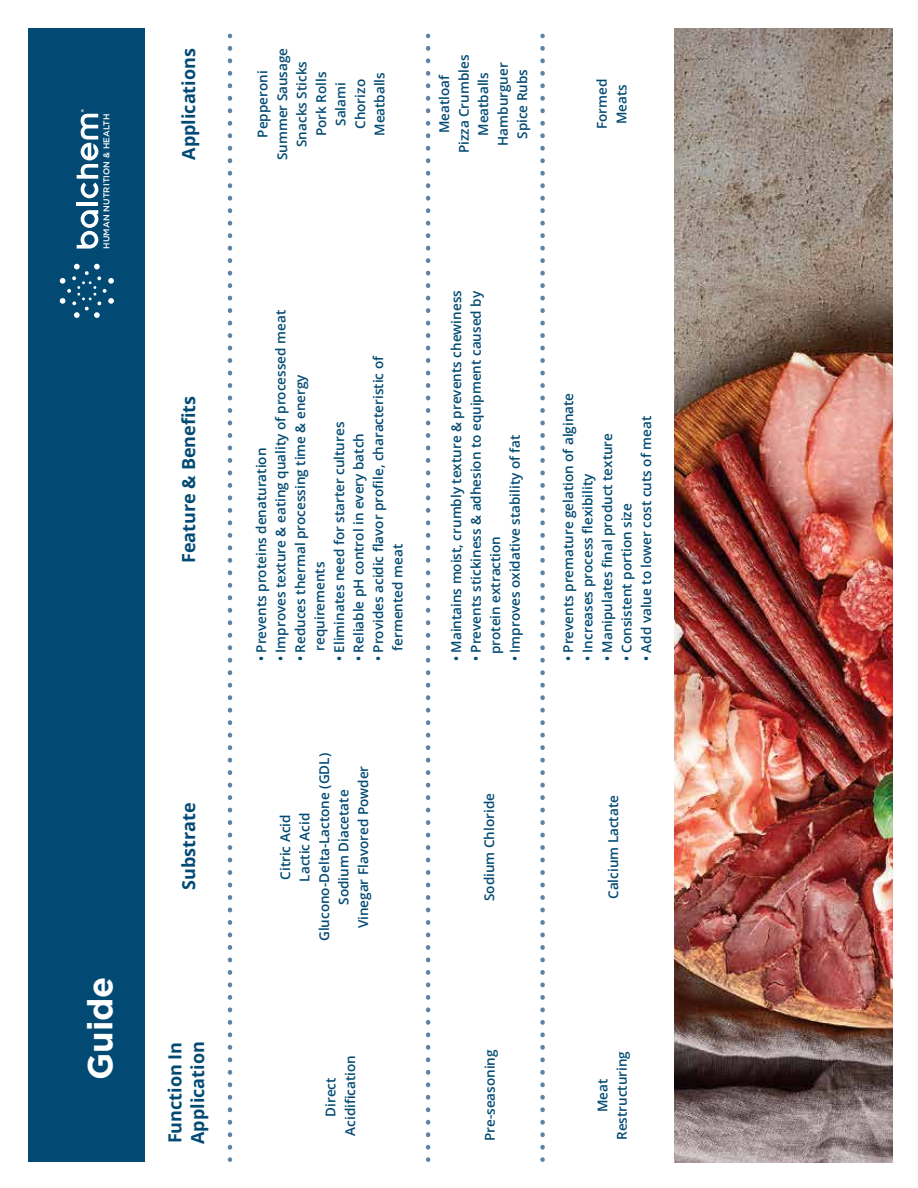
<style>
.page{position:relative;width:918px;height:1188px;background:#fff}
.page>*{position:absolute;margin:0;border:0;box-sizing:border-box;transform-origin:0 0}
.t1{font:700 34.5px "Gotham";color:#fff}
.t2{font:700 18px/22.5px "Open Sans";color:#024a73}
.t3{font:600 13.5px/19.5px "Open Sans";color:#024a73;text-align:center}
.t4{font:500 8.55px "Gotham";letter-spacing:.015em;color:#fff}
</style>
<div class="page">
<div style="left:29px;top:28px;width:116px;height:1134px;background:#024a73"></div>
<svg style="left:426px;top:36px;width:4px;height:1111px"></svg>
<svg style="left:540px;top:36px;width:5px;height:1111px"></svg>
<img style="left:674px;top:28px;width:219px;height:1134px">
<svg style="left:228px;top:36px;width:4px;height:1111px"></svg>
<svg style="left:60px;top:264px;width:54px;height:54px"></svg>
<svg style="left:77px;top:210px;width:21px;height:39px"></svg>
<hr style="left:77px;top:202px;width:21px;height:4px;background:#fff">
<svg style="left:77px;top:109px;width:21px;height:89px"></svg>
<p class="t4" style="left:101px;top:249px;width:137px;rotate:-90deg">HUMAN NUTRITION &amp; HEALTH</p>
<h1 class="t1" style="left:80px;top:1080px;width:105px;rotate:-90deg">Guide</h1>
<h2 class="t2" style="left:177px;top:160px;width:113px;rotate:-90deg">Applications</h2>
<p class="t3" style="left:253px;top:160px;width:114px;rotate:-90deg">Pepperoni<br>Summer Sausage<br>Snacks Sticks<br>Pork Rolls<br>Salami<br>Chorizo<br>Meatballs</p>
<p class="t3" style="left:434px;top:153px;width:100px;rotate:-90deg">Meatloaf<br>Pizza Crumbles<br>Meatballs<br>Hamburguer<br>Spice Rubs</p>
<p class="t3" style="left:592px;top:129px;width:52px;rotate:-90deg">Formed<br>Meats</p>
<h2 class="t2" style="left:177px;top:563px;width:169px;rotate:-90deg">Feature &amp; Benefits</h2>
<h2 class="t2" style="left:177px;top:890px;width:89px;rotate:-90deg">Substrate</h2>
<h2 class="t2" style="left:163px;top:1144px;width:104px;rotate:-90deg">Function In<br>Application</h2>
<p class="t3" style="left:271px;top:661px;width:353px;rotate:-90deg">• Improves texture &amp; eating quality of processed meat</p>
<p class="t3" style="left:368px;top:651px;width:297px;text-align:left;text-indent:-11px;rotate:-90deg">• Provides acidic flavor profile, characteristic of fermented meat</p>
<p class="t3" style="left:290px;top:651px;width:278px;text-align:left;text-indent:-11px;rotate:-90deg">• Reduces thermal processing time &amp; energy requirements</p>
<p class="t3" style="left:329px;top:661px;width:241px;rotate:-90deg">• Eliminates need for starter cultures</p>
<p class="t3" style="left:349px;top:661px;width:230px;rotate:-90deg">• Reliable pH control in every batch</p>
<p class="t3" style="left:251px;top:661px;width:215px;rotate:-90deg">• Prevents proteins denaturation</p>
<p class="t3" style="left:275px;top:941px;width:190px;rotate:-90deg">Citric Acid<br>Lactic Acid<br>Glucono-Delta-Lactone (GDL)<br>Sodium Diacetate<br>Vinegar Flavored Powder</p>
<p class="t3" style="left:321px;top:1136px;width:82px;rotate:-90deg">Direct<br>Acidification</p>
<p class="t3" style="left:446px;top:661px;width:372px;rotate:-90deg">• Maintains moist, crumbly texture &amp; prevents chewiness</p>
<p class="t3" style="left:466px;top:654px;width:365px;text-align:left;text-indent:-7px;rotate:-90deg">• Prevents stickiness &amp; adhesion to equipment caused by protein extraction</p>
<p class="t3" style="left:505px;top:661px;width:228px;rotate:-90deg">• Improves oxidative stability of fat</p>
<p class="t3" style="left:558px;top:661px;width:270px;rotate:-90deg">• Prevents premature gelation of alginate</p>
<p class="t3" style="left:636px;top:661px;width:247px;rotate:-90deg">• Add value to lower cost cuts of meat</p>
<p class="t3" style="left:597px;top:661px;width:230px;rotate:-90deg">• Manipulates final product texture</p>
<p class="t3" style="left:578px;top:661px;width:189px;rotate:-90deg">• Increases process flexibility</p>
<p class="t3" style="left:617px;top:661px;width:159px;rotate:-90deg">• Consistent portion size</p>
<p class="t3" style="left:479px;top:901px;width:109px;rotate:-90deg">Sodium Chloride</p>
<p class="t3" style="left:603px;top:899px;width:105px;rotate:-90deg">Calcium Lactate</p>
<p class="t3" style="left:480px;top:1141px;width:93px;rotate:-90deg">Pre-seasoning</p>
<p class="t3" style="left:592px;top:1140px;width:90px;rotate:-90deg">Meat<br>Restructuring</p>
</div>
